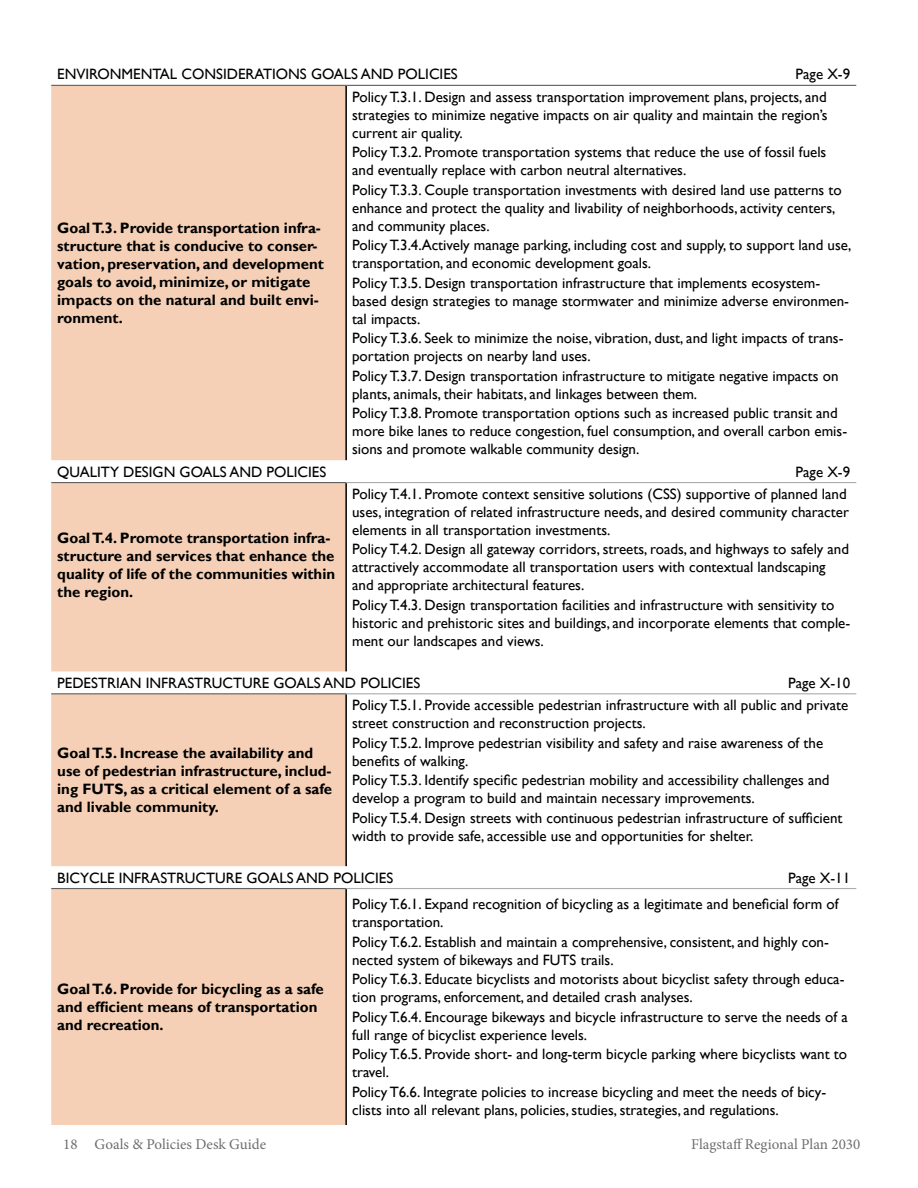
<style>
.page{position:relative;width:918px;height:1188px;background:#fff}
.page>*{position:absolute;margin:0;border:0;box-sizing:border-box;transform-origin:0 0}
.Policies{font:15px/18px "Gill Sans";color:#000}
.Policies-2{font:700 15px/18px "Gill Sans";color:#000}
.t1{font:15px "Minion Pro";color:#6d6e71}
</style>
<div class="page">
<svg style="left:51px;top:86px;width:295px;height:1039px;background:#f5d2ba"></svg>
<hr style="left:346px;top:888px;width:510px;height:1px;background:#aaacaf">
<hr style="left:346px;top:482px;width:510px;height:1px;background:#aaacaf">
<hr style="left:346px;top:693px;width:510px;height:1px;background:#aaacaf">
<hr style="left:346px;top:85px;width:510px;height:1px;background:#5f6062">
<hr style="left:51px;top:85px;width:295px;height:1px;background:#5f6062">
<hr style="left:345px;top:86px;width:2px;height:374px;background:#000">
<hr style="left:51px;top:482px;width:295px;height:1px;background:#5f6062">
<hr style="left:345px;top:483px;width:2px;height:188px;background:#000">
<hr style="left:51px;top:693px;width:295px;height:1px;background:#5f6062">
<hr style="left:345px;top:694px;width:2px;height:172px;background:#000">
<hr style="left:51px;top:888px;width:295px;height:1px;background:#5f6062">
<hr style="left:345px;top:889px;width:2px;height:236px;background:#000">
<p class="Policies" style="left:57px;top:66px;width:402px">ENVIRONMENTAL CONSIDERATIONS GOALS AND POLICIES</p>
<p class="Policies" style="left:796px;top:66px;width:56px">Page X-9</p>
<p class="Policies-2" style="left:57px;top:219px;width:268px">Goal T.3. Provide transportation infra&shy;structure that is conducive to conser&shy;vation, preservation, and development goals to avoid, minimize, or mitigate impacts on the natural and built envi&shy;ronment.</p>
<p class="Policies" style="left:352px;top:88px;width:477px;text-align:justify">Policy T.3.1. Design and assess transportation improvement plans, projects, and strategies to minimize negative impacts on air quality and maintain the region’s current air quality.</p>
<p class="Policies" style="left:352px;top:143px;width:476px">Policy T.3.2. Promote transportation systems that reduce the use of fossil fuels and eventually replace with carbon neutral alternatives.</p>
<p class="Policies" style="left:352px;top:181px;width:491px">Policy T.3.3. Couple transportation investments with desired land use patterns to enhance and protect the quality and livability of neighborhoods, activity centers, and community places.</p>
<p class="Policies" style="left:352px;top:236px;width:501px">Policy T.3.4.Actively manage parking, including cost and supply, to support land use, transportation, and economic development goals.</p>
<p class="Policies" style="left:352px;top:274px;width:498px">Policy T.3.5. Design transportation infrastructure that implements ecosystem&shy;based design strategies to manage stormwater and minimize adverse environmen&shy;tal impacts.</p>
<p class="Policies" style="left:352px;top:329px;width:493px">Policy T.3.6. Seek to minimize the noise, vibration, dust, and light impacts of trans&shy;portation projects on nearby land uses.</p>
<p class="Policies" style="left:352px;top:367px;width:488px">Policy T.3.7. Design transportation infrastructure to mitigate negative impacts on plants, animals, their habitats, and linkages between them.</p>
<p class="Policies" style="left:352px;top:404px;width:497px">Policy T.3.8. Promote transportation options such as increased public transit and more bike lanes to reduce congestion, fuel consumption, and overall carbon emis&shy;sions and promote walkable community design.</p>
<p class="Policies" style="left:57px;top:463px;width:271px">QUALITY DESIGN GOALS AND POLICIES</p>
<p class="Policies" style="left:796px;top:463px;width:56px">Page X-9</p>
<p class="Policies" style="left:352px;top:485px;width:498px">Policy T.4.1. Promote context sensitive solutions (CSS) supportive of planned land uses, integration of related infrastructure needs, and desired community character elements in all transportation investments.</p>
<p class="Policies" style="left:352px;top:541px;width:498px">Policy T.4.2. Design all gateway corridors, streets, roads, and highways to safely and attractively accommodate all transportation users with contextual landscaping and appropriate architectural features.</p>
<p class="Policies" style="left:352px;top:596px;width:500px">Policy T.4.3. Design transportation facilities and infrastructure with sensitivity to historic and prehistoric sites and buildings, and incorporate elements that comple&shy;ment our landscapes and views.</p>
<p class="Policies" style="left:57px;top:674px;width:364px">PEDESTRIAN INFRASTRUCTURE GOALS AND POLICIES</p>
<p class="Policies" style="left:788px;top:674px;width:64px">Page X-10</p>
<p class="Policies-2" style="left:57px;top:529px;width:279px">Goal T.4. Promote transportation infra&shy;structure and services that enhance the quality of life of the communities within the region.</p>
<p class="Policies" style="left:352px;top:696px;width:498px">Policy T.5.1. Provide accessible pedestrian infrastructure with all public and private street construction and reconstruction projects.</p>
<p class="Policies" style="left:352px;top:734px;width:473px">Policy T.5.2. Improve pedestrian visibility and safety and raise awareness of the benefits of walking.</p>
<p class="Policies" style="left:352px;top:771px;width:479px">Policy T.5.3. Identify specific pedestrian mobility and accessibility challenges and develop a program to build and maintain necessary improvements.</p>
<p class="Policies" style="left:352px;top:809px;width:492px">Policy T.5.4. Design streets with continuous pedestrian infrastructure of sufficient width to provide safe, accessible use and opportunities for shelter.</p>
<p class="Policies" style="left:57px;top:869px;width:337px">BICYCLE INFRASTRUCTURE GOALS AND POLICIES</p>
<p class="Policies" style="left:788px;top:869px;width:64px">Page X-11</p>
<p class="Policies-2" style="left:57px;top:745px;width:276px">Goal T.5. Increase the availability and use of pedestrian infrastructure, includ&shy;ing FUTS, as a critical element of a safe and livable community.</p>
<p class="Policies-2" style="left:57px;top:980px;width:268px">Goal T.6. Provide for bicycling as a safe and efficient means of transportation and recreation.</p>
<p class="Policies" style="left:352px;top:895px;width:488px">Policy T.6.1. Expand recognition of bicycling as a legitimate and beneficial form of transportation.</p>
<p class="Policies" style="left:352px;top:933px;width:478px">Policy T.6.2. Establish and maintain a comprehensive, consistent, and highly con&shy;nected system of bikeways and FUTS trails.</p>
<p class="Policies" style="left:352px;top:970px;width:494px">Policy T.6.3. Educate bicyclists and motorists about bicyclist safety through educa&shy;tion programs, enforcement, and detailed crash analyses.</p>
<p class="Policies" style="left:352px;top:1008px;width:497px">Policy T.6.4. Encourage bikeways and bicycle infrastructure to serve the needs of a full range of bicyclist experience levels.</p>
<p class="Policies" style="left:352px;top:1045px;width:497px">Policy T.6.5. Provide short- and long-term bicycle parking where bicyclists want to travel.</p>
<p class="Policies" style="left:352px;top:1083px;width:476px">Policy T6.6. Integrate policies to increase bicycling and meet the needs of bicy&shy;clists into all relevant plans, policies, studies, strategies, and regulations.</p>
<p class="t1" style="left:63px;top:1135px;width:204px">18 Goals &amp; Policies Desk Guide</p>
<p class="t1" style="left:691px;top:1135px;width:171px">Flagstaff Regional Plan 2030</p>
</div>
